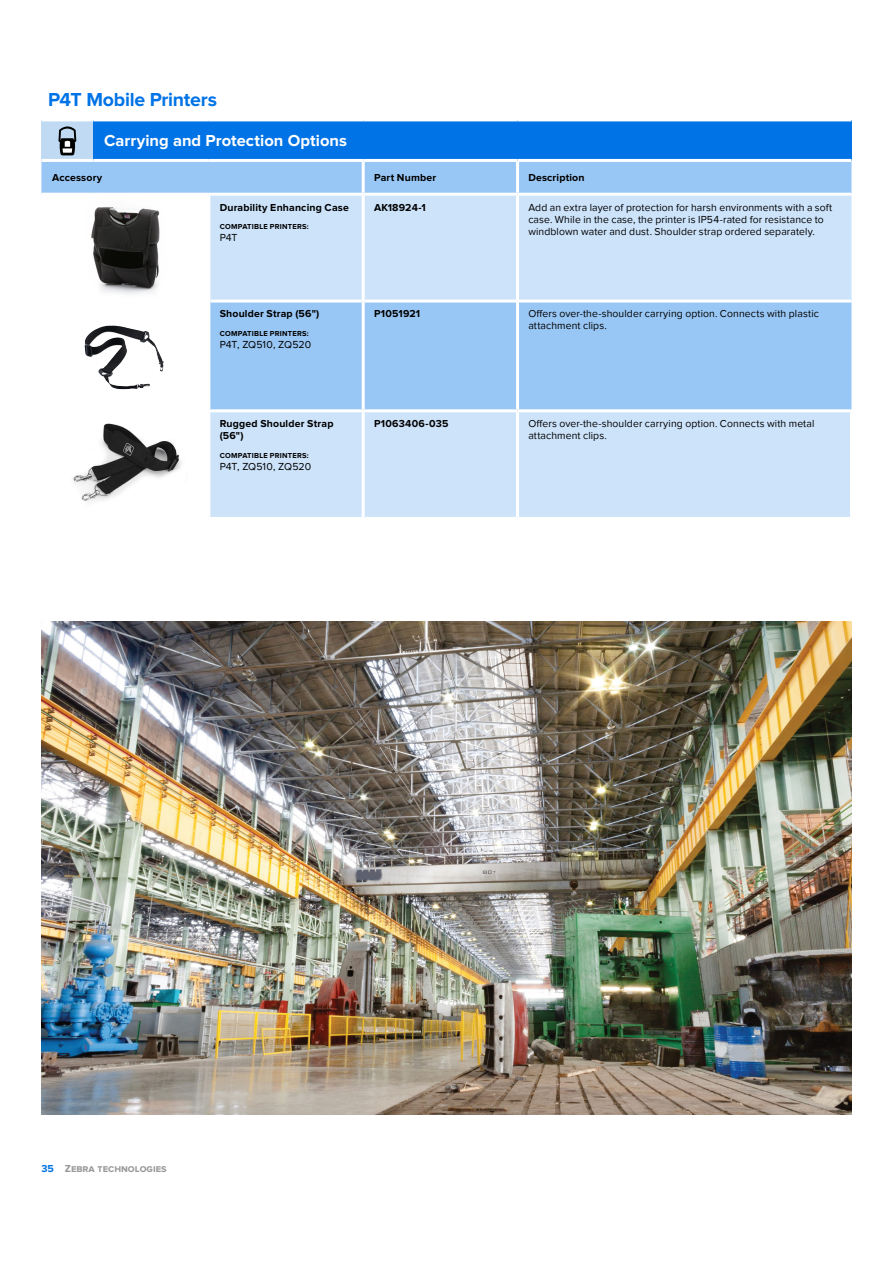
<style>
.page{position:relative;width:893px;height:1263px;background:#fff}
.page>*{position:absolute;margin:0;border:0;box-sizing:border-box;transform-origin:0 0}
.t1{font:700 19.5px "Proxima Nova";letter-spacing:-.015em;color:#0073e6}
.t2{font:700 16.5px "Proxima Nova";letter-spacing:.005em;color:#fff}
.t3{font:10.5px/12px "Proxima Nova";letter-spacing:.01em;color:#000}
.t4{font:700 10.5px/12px "Proxima Nova";letter-spacing:.02em;color:#000}
.t5{font:700 10.5px "Proxima Nova";color:#989899}
.t6{font:700 7.5px "Proxima Nova";letter-spacing:.03em;color:#000}
.s1{color:#0073e6}
</style>
<div class="page">
<img style="left:41px;top:622px;width:810px;height:492px">
<div style="left:41px;top:120px;width:52px;height:40px;background:linear-gradient(to right,#bfdaf2,#bfdaf2)"></div>
<div style="left:93px;top:120px;width:758px;height:40px;background:linear-gradient(to right,#0073e6,#0073e6)"></div>
<svg style="left:84px;top:325px;width:80px;height:65px"></svg>
<div style="left:210px;top:196px;width:641px;height:104px;background:#cce3fa"></div>
<div style="left:210px;top:303px;width:641px;height:106px;background:#99c7f5"></div>
<div style="left:210px;top:412px;width:640px;height:105px;background:#cce3fa"></div>
<hr style="left:362px;top:196px;width:3px;height:105px;background:#fff">
<hr style="left:516px;top:196px;width:3px;height:105px;background:#fff">
<hr style="left:362px;top:301px;width:3px;height:108px;background:#fff">
<hr style="left:516px;top:301px;width:3px;height:108px;background:#fff">
<hr style="left:41px;top:118px;width:52px;height:3px;background:#fff">
<hr style="left:93px;top:118px;width:116px;height:3px;background:#fff">
<hr style="left:209px;top:118px;width:154px;height:3px;background:#fff">
<hr style="left:363px;top:118px;width:154px;height:3px;background:#fff">
<hr style="left:517px;top:118px;width:334px;height:3px;background:#fff">
<hr style="left:362px;top:412px;width:3px;height:105px;background:#fff">
<hr style="left:516px;top:412px;width:3px;height:105px;background:#fff">
<svg style="left:41px;top:123px;width:810px;height:71px;background:#57a2ed"></svg>
<img style="left:91px;top:207px;width:69px;height:87px">
<img style="left:85px;top:326px;width:27px;height:17px">
<img style="left:73px;top:423px;width:108px;height:79px">
<h1 class="t1" style="left:48px;top:91px;width:170px">P4T Mobile Printers</h1>
<h2 class="t2" style="left:104px;top:133px;width:244px">Carrying and Protection Options</h2>
<p class="t4" style="left:52px;top:172px;width:52px">Accessory</p>
<p class="t4" style="left:374px;top:172px;width:64px">Part Number</p>
<p class="t4" style="left:528px;top:172px;width:58px">Description</p>
<p class="t4" style="left:220px;top:202px;width:131px">Durability Enhancing Case</p>
<p class="t6" style="left:220px;top:223px;width:91px">COMPATIBLE PRINTERS:</p>
<p class="t3" style="left:220px;top:232px;width:19px">P4T</p>
<p class="t4" style="left:374px;top:202px;width:53px">AK18924-1</p>
<p class="t3" style="left:528px;top:201px;width:305px">Add an extra layer of protection for harsh environments with a soft case. While in the case, the printer is IP54-rated for resistance to windblown water and dust. Shoulder strap ordered separately.</p>
<p class="t4" style="left:220px;top:308px;width:101px">Shoulder Strap (56")</p>
<p class="t6" style="left:220px;top:330px;width:91px">COMPATIBLE PRINTERS:</p>
<p class="t3" style="left:220px;top:339px;width:93px">P4T, ZQ510, ZQ520</p>
<p class="t4" style="left:220px;top:418px;width:115px">Rugged Shoulder Strap (56")</p>
<p class="t6" style="left:220px;top:452px;width:91px">COMPATIBLE PRINTERS:</p>
<p class="t3" style="left:220px;top:461px;width:93px">P4T, ZQ510, ZQ520</p>
<p class="t4" style="left:374px;top:308px;width:48px">P1051921</p>
<p class="t3" style="left:528px;top:308px;width:292px">Offers over-the-shoulder carrying option. Connects with plastic attachment clips.</p>
<p class="t4" style="left:374px;top:418px;width:76px">P1063406-035</p>
<p class="t3" style="left:528px;top:418px;width:288px">Offers over-the-shoulder carrying option. Connects with metal attachment clips.</p>
<p class="t5" style="left:41px;top:1163px;width:127px"><span class="s1">35</span> Zebra technologies</p>
</div>
